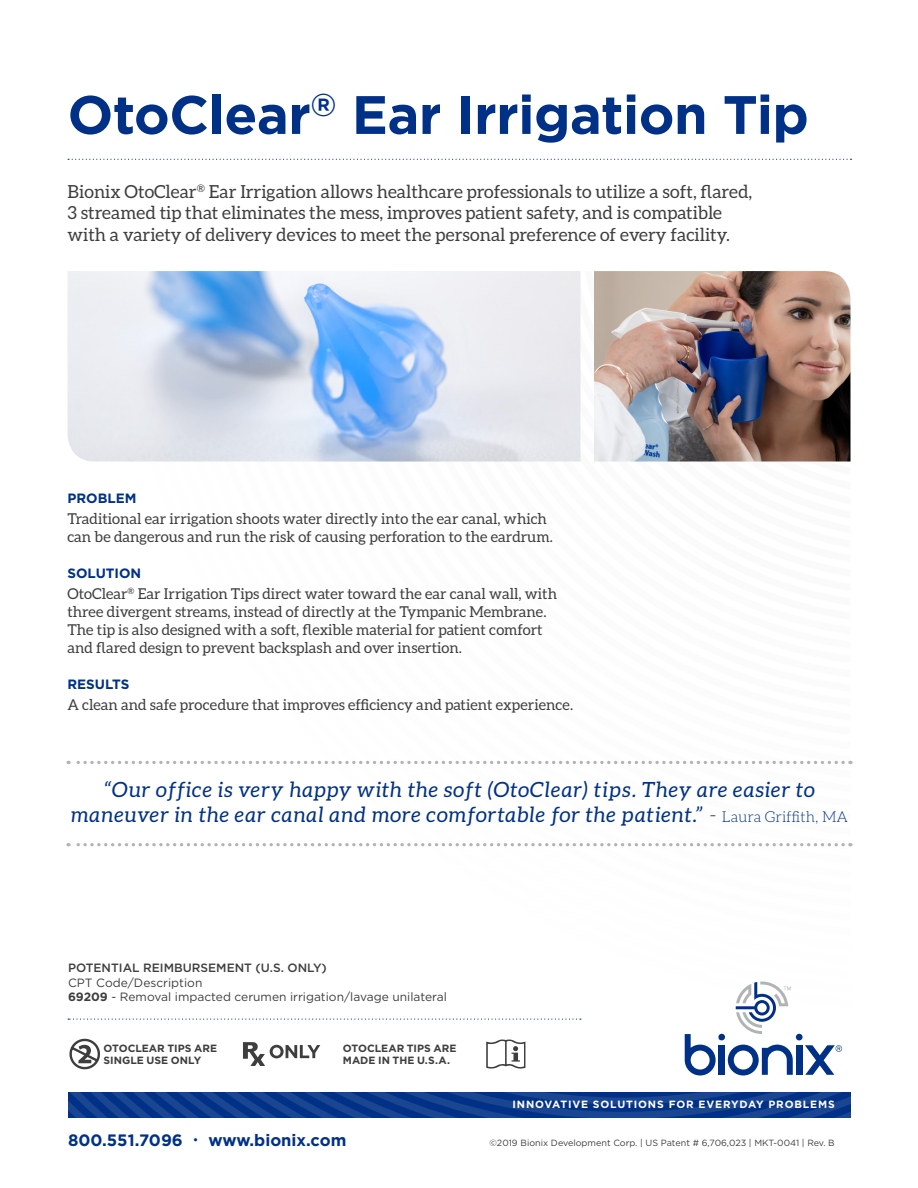
<style>
.page{position:relative;width:918px;height:1188px;background:#fff}
.page>*{position:absolute;margin:0;border:0;box-sizing:border-box;transform-origin:0 0}
.t1{font:700 54px "Gotham";letter-spacing:-.01em;color:#003186}
.t2{font:italic 21px/25.2px "Aleo";letter-spacing:.04em;color:#003186;text-align:center}
.t3{font:18px/21.6px "Aleo";color:#3e3e3f}
.t4{font:700 16.5px "Gotham";color:#003186}
.t5{font:15px/18px "Aleo";color:#3e3e3f}
.t6{font:700 13.5px "Gotham";color:#003186}
.t7{font:12px "Gotham";color:#3e3e3f}
.t8{font:500 12px "Gotham";color:#3e3e3f}
.t9{font:700 10.5px "Gotham";color:#3e3e3f}
.t10{font:700 10.5px "Gotham";letter-spacing:.08em;color:#fff}
.t11{font:9px "Gotham";color:#3e3e3f}
.s1{font-weight:300;font-style:normal}
.s2{font-weight:300;font-style:normal;font-size:15px}
.s3{font-weight:700}
.s4{font-weight:400;font-size:12px}
</style>
<div class="page">
<svg style="left:68px;top:1092px;width:782px;height:26px;background:#0c3b8b"></svg>
<svg style="left:68px;top:159px;width:783px;height:1px"></svg>
<svg style="left:68px;top:1019px;width:513px;height:1px"></svg>
<div style="left:796px;top:1045px;width:6px;height:30px;background:#003186"></div>
<div style="left:796px;top:1034px;width:7px;height:6px;background:#003186;border-radius:50%"></div>
<svg style="left:805px;top:1045px;width:37px;height:30px"></svg>
<svg style="left:685px;top:982px;width:108px;height:94px"></svg>
<svg style="left:68px;top:843px;width:775px;height:3px"></svg>
<svg style="left:68px;top:761px;width:775px;height:3px"></svg>
<img style="left:594px;top:271px;width:256px;height:191px">
<img style="left:68px;top:271px;width:512px;height:191px">
<svg style="left:486px;top:1039px;width:39px;height:30px"></svg>
<svg style="left:243px;top:1042px;width:77px;height:24px"></svg>
<svg style="left:69px;top:1039px;width:31px;height:30px"></svg>
<p class="t1" style="left:68px;top:84px;width:743px">OtoClear<sup>®</sup> Ear Irrigation Tip</p>
<p class="t3" style="left:68px;top:180px;width:686px">Bionix OtoClear<sup>®</sup> Ear Irrigation allows healthcare professionals to utilize a soft, flared,<br>3 streamed tip that eliminates the mess, improves patient safety, and is compatible with a variety of delivery devices to meet the personal preference of every facility.</p>
<p class="t6" style="left:68px;top:490px;width:71px">PROBLEM</p>
<p class="t5" style="left:68px;top:509px;width:487px">Traditional ear irrigation shoots water directly into the ear canal, which can be dangerous and run the risk of causing perforation to the eardrum.</p>
<p class="t6" style="left:68px;top:565px;width:75px">SOLUTION</p>
<p class="t5" style="left:68px;top:584px;width:491px">OtoClear<sup>®</sup> Ear Irrigation Tips direct water toward the ear canal wall, with three divergent streams, instead of directly at the Tympanic Membrane.<br>The tip is also designed with a soft, flexible material for patient comfort and flared design to prevent backsplash and over insertion.</p>
<p class="t6" style="left:68px;top:676px;width:63px">RESULTS</p>
<p class="t5" style="left:68px;top:695px;width:507px">A clean and safe procedure that improves efficiency and patient experience.</p>
<p class="t2" style="left:71px;top:777px;width:779px">“Our office is very happy with the soft (OtoClear) tips. They are easier to maneuver in the ear canal and more comfortable for the patient.” <span class="s1">-</span> <span class="s2">Laura Griffith, MA</span></p>
<p class="t8" style="left:68px;top:961px;width:260px">POTENTIAL REIMBURSEMENT (U.S. ONLY)</p>
<p class="t7" style="left:68px;top:976px;width:136px">CPT Code/Description</p>
<p class="t7" style="left:68px;top:990px;width:380px"><span class="s3">69209</span> - Removal impacted cerumen irrigation/lavage unilateral</p>
<p class="t9" style="left:103px;top:1042px;width:115px">OTOCLEAR TIPS ARE</p>
<p class="t9" style="left:103px;top:1054px;width:99px">SINGLE USE ONLY</p>
<p class="t9" style="left:343px;top:1042px;width:115px">OTOCLEAR TIPS ARE</p>
<p class="t9" style="left:343px;top:1054px;width:109px">MADE IN THE U.S.A.</p>
<p class="t4" style="left:68px;top:1130px;width:280px">800.551.7096 <span class="s4">•</span> www.bionix.com</p>
<p class="t10" style="left:513px;top:1098px;width:324px">INNOVATIVE SOLUTIONS FOR EVERYDAY PROBLEMS</p>
<p class="t11" style="left:490px;top:1137px;width:347px">©2019 Bionix Development Corp. | US Patent # 6,706,023 | MKT-0041 | Rev. B</p>
</div>
